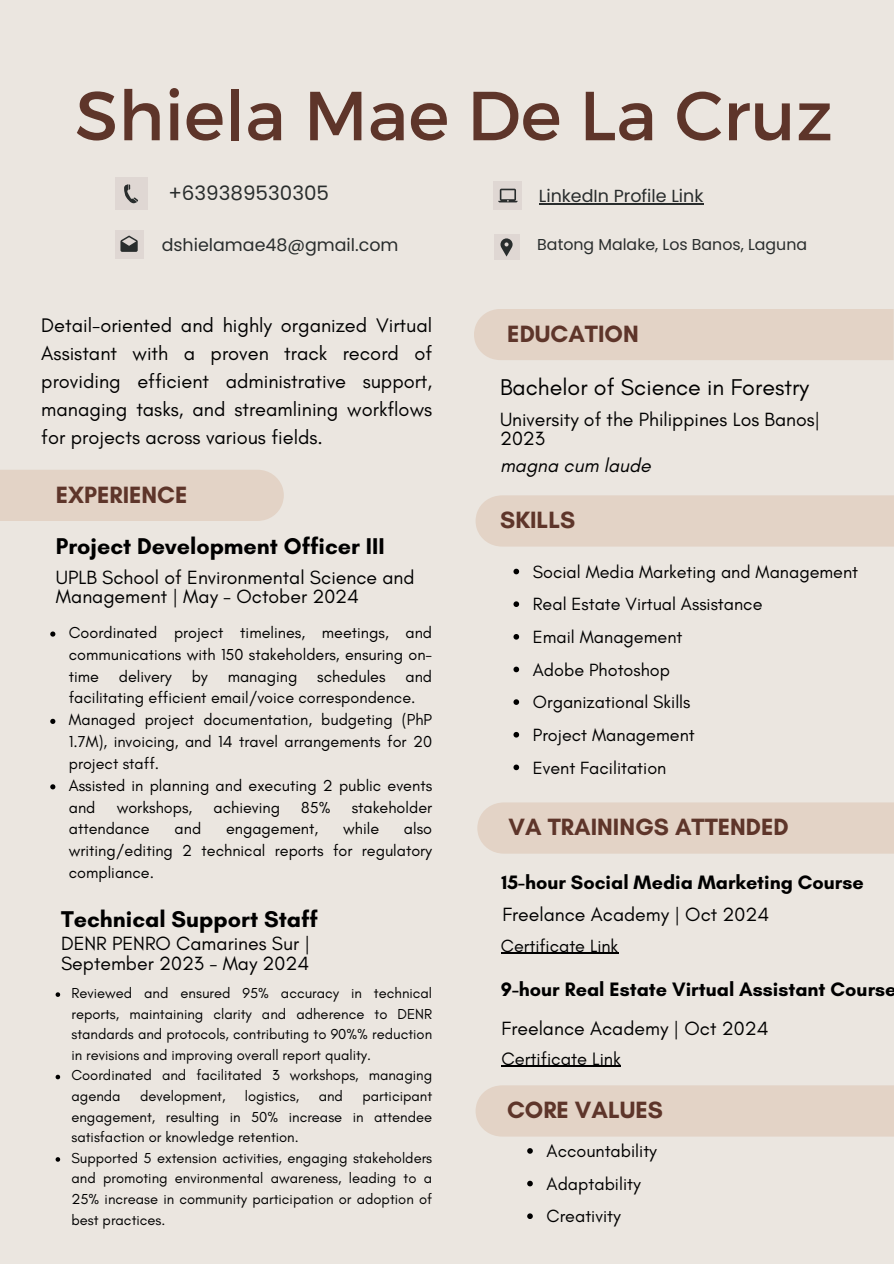
<style>
.page{position:relative;width:894px;height:1264px;background:#fff}
.page>*{position:absolute;margin:0;border:0;box-sizing:border-box;transform-origin:0 0}
.t1{font:69.3px "Montserrat";color:#5e352a}
.t2{font:700 24px "Glacial Indifference";color:#5e352a}
.t3{font:700 23.25px "Glacial Indifference";color:#000}
.t4{font:23.25px "Glacial Indifference";color:#000}
.t5{font:19.95px/28px "Glacial Indifference";color:#000;text-align:justify}
.t6{font:19.95px "Poppins";color:#292d2d}
.t7{font:700 19.8px "Glacial Indifference";color:#000}
.t8{font:19.5px/19.2px "Glacial Indifference";color:#000}
.t9{font:italic 19.5px "Glacial Indifference";color:#000}
.t10{font:18.3px "Glacial Indifference";color:#000}
.t11{font:18px "Glacial Indifference";color:#000}
.t12{font:17.4px "Poppins";color:#292d2d}
.t13{font:16.2px/21.8px "Glacial Indifference";color:#000;text-align:justify}
.t14{font:15.75px "Poppins";color:#292d2d}
.t15{font:14.7px/20.5px "Glacial Indifference";color:#000;text-align:justify}
</style>
<div class="page">
<div style="left:0;top:0;width:893px;height:1263px;background:#ebe6e0"></div>
<div style="left:474px;top:309px;width:419px;height:51px;background:#e3d3c6"></div>
<div style="left:475px;top:495px;width:418px;height:51px;background:#e3d3c6"></div>
<div style="left:477px;top:802px;width:416px;height:51px;background:#e3d3c6"></div>
<div style="left:0;top:470px;width:284px;height:51px;background:#e3d3c6"></div>
<div style="left:493px;top:235px;width:26px;height:25px;background:#dfd7d3"></div>
<svg style="left:500px;top:238px;width:12px;height:18px"></svg>
<div style="left:115px;top:178px;width:32px;height:32px;background:#dfd7d3"></div>
<svg style="left:124px;top:184px;width:14px;height:19px"></svg>
<div style="left:115px;top:231px;width:28px;height:28px;background:#dfd7d3"></div>
<svg style="left:120px;top:235px;width:18px;height:17px"></svg>
<div style="left:493px;top:182px;width:29px;height:28px;background:#dfd7d3"></div>
<svg style="left:498px;top:189px;width:19px;height:13px"></svg>
<hr style="left:500px;top:952px;width:118px;height:2px;background:#000">
<svg style="left:50px;top:631px;width:5px;height:5px"></svg>
<svg style="left:50px;top:718px;width:5px;height:6px"></svg>
<svg style="left:50px;top:784px;width:5px;height:5px"></svg>
<svg style="left:56px;top:992px;width:4px;height:4px"></svg>
<svg style="left:56px;top:1074px;width:4px;height:5px"></svg>
<svg style="left:56px;top:1157px;width:4px;height:4px"></svg>
<svg style="left:513px;top:568px;width:6px;height:6px"></svg>
<svg style="left:513px;top:601px;width:6px;height:6px"></svg>
<svg style="left:513px;top:634px;width:6px;height:5px"></svg>
<svg style="left:513px;top:666px;width:6px;height:6px"></svg>
<svg style="left:513px;top:699px;width:6px;height:6px"></svg>
<svg style="left:513px;top:732px;width:6px;height:5px"></svg>
<svg style="left:513px;top:764px;width:6px;height:6px"></svg>
<hr style="left:538px;top:204px;width:165px;height:1px;background:#292d2d">
<hr style="left:501px;top:1065px;width:119px;height:1px;background:#000">
<div style="left:475px;top:1085px;width:418px;height:51px;background:#e3d3c6"></div>
<svg style="left:527px;top:1148px;width:5px;height:5px"></svg>
<svg style="left:527px;top:1180px;width:5px;height:6px"></svg>
<svg style="left:527px;top:1213px;width:5px;height:5px"></svg>
<p class="t1" style="left:75px;top:70px;width:759px">Shiela Mae De La Cruz</p>
<p class="t6" style="left:168px;top:179px;width:162px">+639389530305</p>
<p class="t12" style="left:162px;top:233px;width:238px">dshielamae48@gmail.com</p>
<h6 class="t5" style="left:41px;top:311px;width:392px">Detail-oriented and highly organized Virtual Assistant with a proven track record of providing efficient administrative support, managing tasks, and streamlining workflows for projects across various fields.</h6>
<h1 class="t2" style="left:56px;top:480px;width:133px">EXPERIENCE</h1>
<h2 class="t3" style="left:56px;top:531px;width:330px">Project Development Officer III</h2>
<h3 class="t8" style="left:56px;top:567px;width:360px">UPLB School of Environmental Science and<br>Management | May - October 2024</h3>
<h6 class="t13" style="left:69px;top:621px;width:365px">Coordinated project timelines, meetings, and communications with 150 stakeholders, ensuring on&shy;time delivery by managing schedules and facilitating efficient email/voice correspondence.</h6>
<p class="t13" style="left:69px;top:708px;width:365px">Managed project documentation, budgeting (PhP 1.7M), invoicing, and 14 travel arrangements for 20 project staff.</p>
<p class="t13" style="left:69px;top:774px;width:365px">Assisted in planning and executing 2 public events and</p>
<p class="t13" style="left:117px;top:796px;width:77px">workshops,</p>
<p class="t13" style="left:213px;top:796px;width:68px">achieving</p>
<p class="t13" style="left:301px;top:796px;width:31px">85%</p>
<p class="t13" style="left:351px;top:796px;width:82px">stakeholder</p>
<p class="t13" style="left:69px;top:817px;width:82px">attendance</p>
<p class="t13" style="left:174px;top:817px;width:28px">and</p>
<p class="t13" style="left:226px;top:817px;width:94px">engagement,</p>
<p class="t13" style="left:343px;top:817px;width:38px">while</p>
<p class="t13" style="left:69px;top:817px;width:365px;text-indent:335px">also writing/editing 2 technical reports for regulatory compliance.</p>
<p class="t3" style="left:61px;top:905px;width:258px">Technical Support Staff</p>
<h3 class="t8" style="left:61px;top:934px;width:250px">DENR PENRO Camarines Sur |<br>September 2023 - May 2024</h3>
<p class="t15" style="left:71px;top:982px;width:362px">Reviewed and ensured 95% accuracy in technical reports, maintaining clarity and adherence to DENR standards and protocols, contributing to 90%% reduction in revisions and improving overall report quality.</p>
<p class="t15" style="left:71px;top:1065px;width:362px">Coordinated and facilitated 3 workshops, managing agenda</p>
<p class="t15" style="left:140px;top:1085px;width:87px">development,</p>
<p class="t15" style="left:245px;top:1085px;width:56px">logistics,</p>
<p class="t15" style="left:318px;top:1085px;width:26px">and</p>
<p class="t15" style="left:71px;top:1085px;width:362px;text-indent:291px">participant engagement, resulting in 50% increase in attendee satisfaction or knowledge retention.</p>
<p class="t15" style="left:71px;top:1147px;width:362px">Supported 5 extension activities, engaging stakeholders and promoting environmental awareness, leading to a 25% increase in community participation or adoption of best practices.</p>
<p class="t12" style="left:538px;top:184px;width:166px">LinkedIn Profile Link</p>
<p class="t14" style="left:537px;top:234px;width:271px">Batong Malake, Los Banos, Laguna</p>
<h6 class="t2" style="left:507px;top:319px;width:133px">EDUCATION</h6>
<p class="t4" style="left:500px;top:373px;width:310px">Bachelor of Science in Forestry</p>
<p class="t8" style="left:500px;top:409px;width:322px">University of the Philippines Los Banos|<br>2023</p>
<h6 class="t9" style="left:500px;top:453px;width:152px">magna cum laude</h6>
<p class="t2" style="left:500px;top:505px;width:76px">SKILLS</p>
<h2 class="t11" style="left:532px;top:560px;width:327px">Social Media Marketing and Management</h2>
<h4 class="t11" style="left:532px;top:593px;width:231px">Real Estate Virtual Assistance</h4>
<h6 class="t11" style="left:532px;top:626px;width:151px">Email Management</h6>
<h6 class="t11" style="left:532px;top:658px;width:139px">Adobe Photoshop</h6>
<h2 class="t11" style="left:532px;top:691px;width:159px">Organizational Skills</h2>
<p class="t11" style="left:532px;top:723px;width:163px">Project Management</p>
<p class="t11" style="left:532px;top:756px;width:135px">Event Facilitation</p>
<p class="t2" style="left:508px;top:812px;width:281px">VA TRAININGS ATTENDED</p>
<p class="t7" style="left:501px;top:870px;width:363px">15-hour Social Media Marketing Course</p>
<h6 class="t8" style="left:502px;top:904px;width:268px">Freelance Academy | Oct 2024</h6>
<p class="t11" style="left:500px;top:934px;width:119px">Certificate Link</p>
<p class="t7" style="left:500px;top:977px;width:397px">9-hour Real Estate Virtual Assistant Course</p>
<h2 class="t8" style="left:501px;top:1018px;width:268px">Freelance Academy | Oct 2024</h2>
<h5 class="t10" style="left:501px;top:1047px;width:121px">Certificate Link</h5>
<h6 class="t2" style="left:507px;top:1095px;width:157px">CORE VALUES</h6>
<h5 class="t11" style="left:546px;top:1139px;width:112px">Accountability</h5>
<h6 class="t11" style="left:546px;top:1172px;width:96px">Adaptability</h6>
<h6 class="t11" style="left:546px;top:1205px;width:76px">Creativity</h6>
</div>
